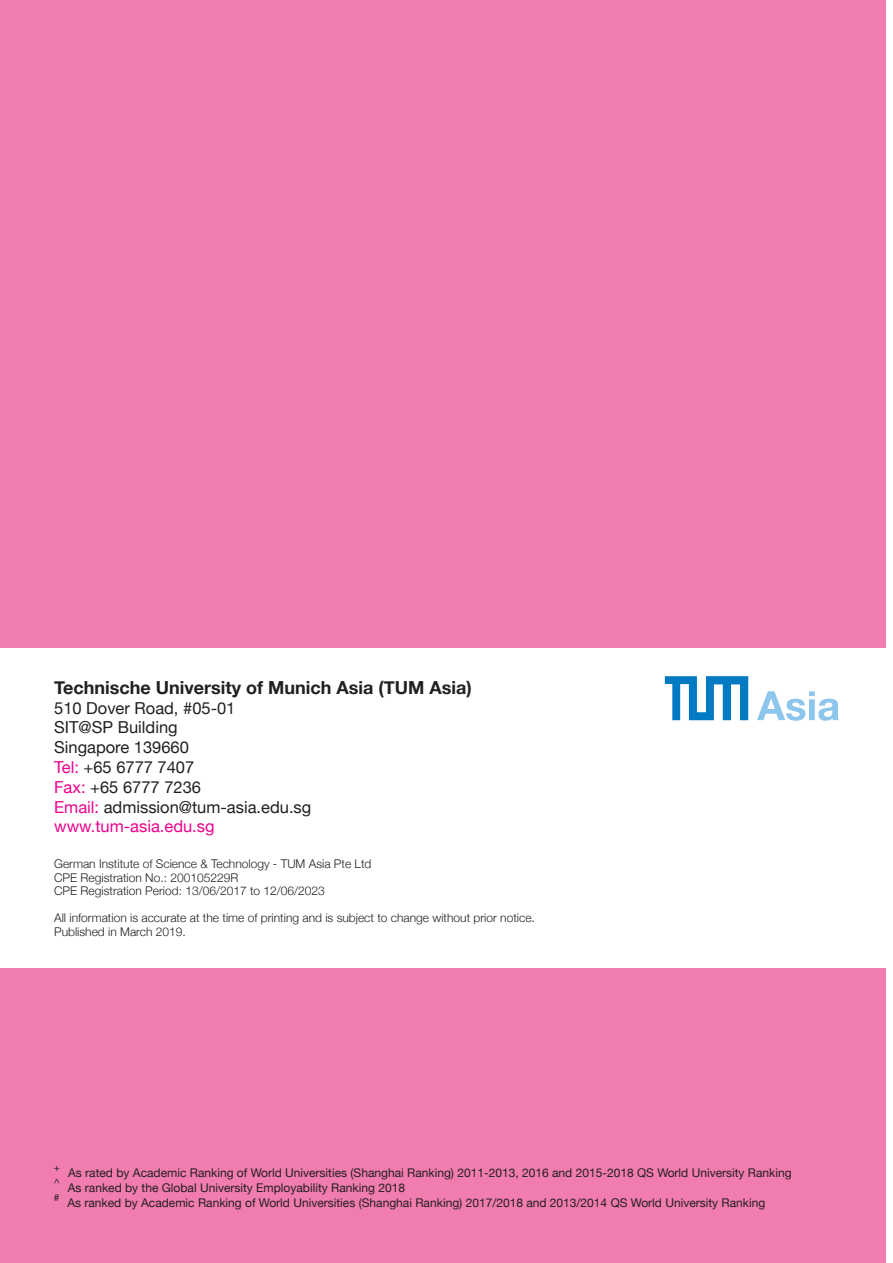
<style>
.page{position:relative;width:893px;height:1263px;background:#fff}
.page>*{position:absolute;margin:0;border:0;box-sizing:border-box;transform-origin:0 0}
.t1{font:700 18px "Helvetica Neue";color:#231f20}
.t2{font:16.5px/19.8px "Helvetica Neue";color:#231f20}
.t3{font:12px "Helvetica Neue";color:#231f20}
.t4{font:300 12px/13.5px "Helvetica Neue";color:#231f20}
.t5{font:10.05px "Helvetica Neue";color:#231f20}
.s1{color:#ed028c}
</style>
<div class="page">
<div style="left:0;top:0;width:885px;height:1263px;background:#f17cb0"></div>
<div style="left:0;top:648px;width:893px;height:319px;background:#fff"></div>
<svg style="left:757px;top:691px;width:82px;height:30px"></svg>
<svg style="left:665px;top:676px;width:83px;height:44px"></svg>
<h1 class="t1" style="left:54px;top:673px;width:419px">Technische University of Munich Asia (TUM Asia)</h1>
<h2 class="t2" style="left:54px;top:699px;width:259px">510 Dover Road, #05-01<br>SIT@SP Building<br>Singapore 139660<br><span class="s1">Tel:</span> +65 6777 7407<br><span class="s1">Fax:</span> +65 6777 7236<br><span class="s1">Email:</span> admission@tum-asia.edu.sg <span class="s1">www.tum-asia.edu.sg</span></h2>
<p class="t4" style="left:54px;top:856px;width:319px">German Institute of Science &amp; Technology - TUM Asia Pte Ltd<br>CPE Registration No.: 200105229R<br>CPE Registration Period: 13/06/2017 to 12/06/2023</p>
<p class="t4" style="left:54px;top:910px;width:482px">All information is accurate at the time of printing and is subject to change without prior notice.<br>Published in March 2019.</p>
<p class="t5" style="left:54px;top:1160px;width:8px">+</p>
<p class="t3" style="left:68px;top:1163px;width:725px">As rated by Academic Ranking of World Universities (Shanghai Ranking) 2011-2013, 2016 and 2015-2018 QS World University Ranking</p>
<p class="t5" style="left:54px;top:1175px;width:8px">^</p>
<p class="t3" style="left:68px;top:1178px;width:339px">As ranked by the Global University Employability Ranking 2018</p>
<p class="t5" style="left:54px;top:1190px;width:7px">#</p>
<p class="t3" style="left:67px;top:1193px;width:699px">As ranked by Academic Ranking of World Universities (Shanghai Ranking) 2017/2018 and 2013/2014 QS World University Ranking</p>
</div>
